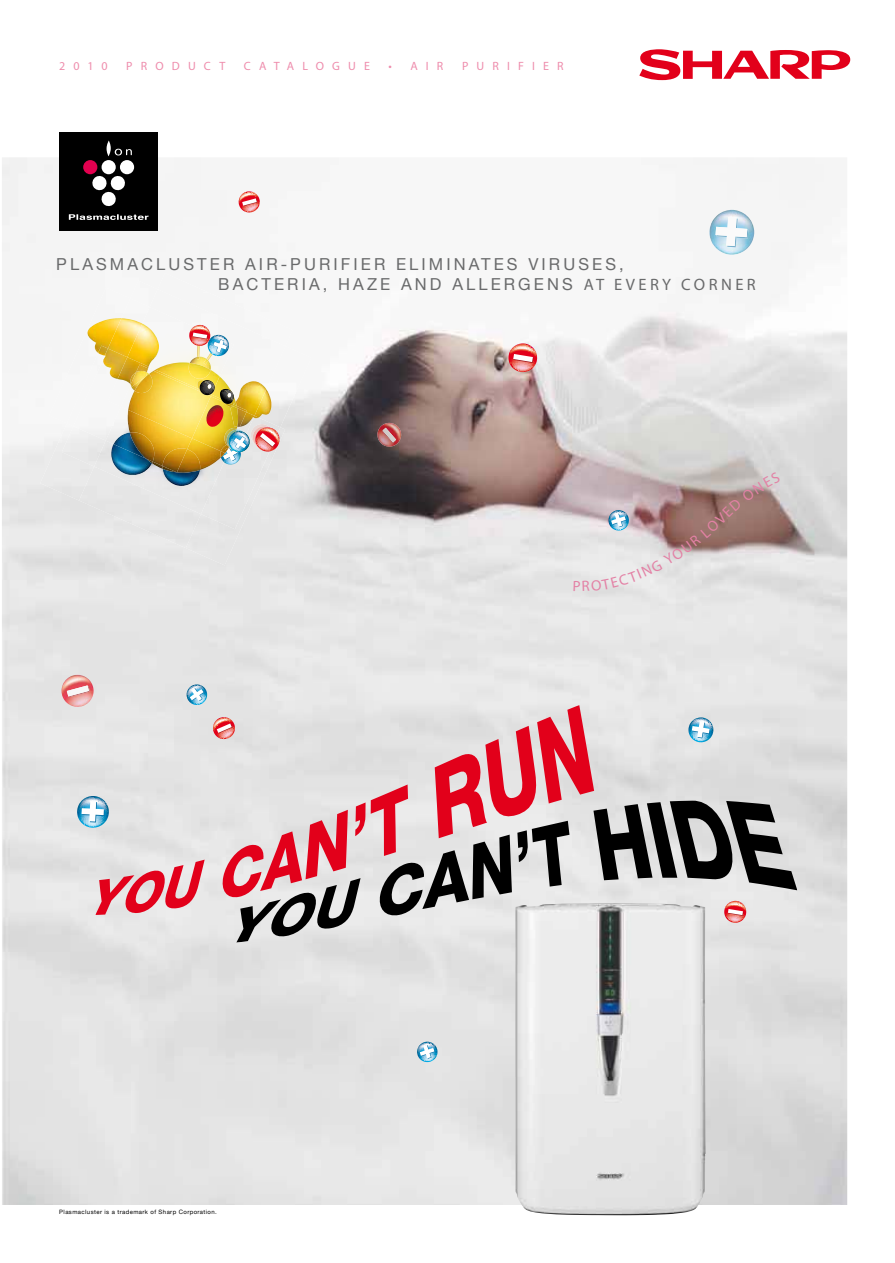
<style>
.page{position:relative;width:895px;height:1263px;background:#fff}
.page>*{position:absolute;margin:0;border:0;box-sizing:border-box;transform-origin:0 0}
.t1{font:16.5px/19.8px "Helvetica Neue";letter-spacing:.19em;color:#696a6b}
.t2{font:12px "Myriad Pro";letter-spacing:.68em;color:#ee8cac}
.t3{font:6px "Helvetica Neue";letter-spacing:.07em;color:#000}
.s1{font-family:"Myriad Pro"}
</style>
<div class="page">
<img style="left:2px;top:158px;width:845px;height:1047px">
<svg style="left:639px;top:49px;width:211px;height:31px"></svg>
<img style="left:515px;top:923px;width:191px;height:292px">
<svg style="left:239px;top:191px;width:21px;height:22px"></svg>
<img style="left:40px;top:423px;width:39px;height:77px">
<div style="left:79px;top:427px;width:206px;height:138px;background:#e5e5e5"></div>
<div style="left:79px;top:466px;width:122px;height:82px;background:#e8e8e8"></div>
<div style="left:158px;top:273px;width:135px;height:73px;background:#f5f5f5"></div>
<div style="left:49px;top:288px;width:81px;height:135px;background:#f5f5f5"></div>
<img style="left:67px;top:353px;width:31px;height:73px">
<img style="left:85px;top:318px;width:23px;height:35px">
<svg style="left:98px;top:346px;width:10px;height:10px"></svg>
<img style="left:130px;top:281px;width:28px;height:17px">
<svg style="left:134px;top:290px;width:15px;height:1px"></svg>
<img style="left:280px;top:346px;width:31px;height:81px">
<img style="left:62px;top:426px;width:32px;height:40px">
<div style="left:201px;top:462px;width:79px;height:67px;background:#e5e5e5"></div>
<img style="left:224px;top:462px;width:17px;height:3px">
<div style="left:94px;top:441px;width:130px;height:73px;background:#e7e7e7"></div>
<img style="left:111px;top:444px;width:41px;height:31px">
<img style="left:163px;top:473px;width:37px;height:13px">
<div style="left:150px;top:289px;width:135px;height:113px;background:#f7f7f6"></div>
<img style="left:121px;top:298px;width:29px;height:20px">
<img style="left:73px;top:356px;width:35px;height:85px">
<img style="left:106px;top:407px;width:22px;height:37px">
<img style="left:114px;top:432px;width:14px;height:27px">
<img style="left:108px;top:318px;width:34px;height:30px">
<img style="left:101px;top:348px;width:26px;height:31px">
<div style="left:142px;top:307px;width:92px;height:69px;background:#f6f5f5"></div>
<img style="left:108px;top:367px;width:47px;height:40px">
<img style="left:121px;top:368px;width:32px;height:42px">
<img style="left:127px;top:324px;width:32px;height:43px">
<img style="left:118px;top:357px;width:31px;height:27px">
<svg style="left:130px;top:365px;width:18px;height:6px"></svg>
<img style="left:152px;top:462px;width:69px;height:8px">
<img style="left:163px;top:451px;width:37px;height:22px">
<img style="left:220px;top:376px;width:16px;height:4px">
<img style="left:192px;top:438px;width:7px;height:13px">
<img style="left:128px;top:438px;width:64px;height:28px">
<img style="left:130px;top:438px;width:24px;height:24px">
<img style="left:163px;top:448px;width:24px;height:24px">
<img style="left:155px;top:362px;width:65px;height:18px">
<img style="left:153px;top:370px;width:36px;height:1px">
<img style="left:128px;top:371px;width:83px;height:67px">
<img style="left:189px;top:364px;width:22px;height:15px">
<img style="left:135px;top:374px;width:17px;height:19px">
<img style="left:227px;top:336px;width:2px;height:20px">
<img style="left:197px;top:380px;width:2px;height:14px">
<svg style="left:189px;top:325px;width:38px;height:39px"></svg>
<img style="left:199px;top:380px;width:81px;height:82px">
<img style="left:709px;top:210px;width:45px;height:45px">
<img style="left:716px;top:230px;width:32px;height:8px">
<img style="left:727px;top:219px;width:11px;height:28px">
<img style="left:715px;top:227px;width:32px;height:10px">
<img style="left:726px;top:217px;width:10px;height:29px">
<div style="left:59px;top:132px;width:99px;height:99px;background:#000"></div>
<div style="left:102px;top:160px;width:14px;height:14px;background:#fff;border-radius:50%"></div>
<div style="left:120px;top:160px;width:14px;height:14px;background:#fff;border-radius:50%"></div>
<div style="left:83px;top:160px;width:14px;height:14px;background:#e3004f;border-radius:50%"></div>
<svg style="left:92px;top:176px;width:33px;height:31px"></svg>
<svg style="left:106px;top:141px;width:5px;height:15px"></svg>
<svg style="left:115px;top:149px;width:17px;height:6px"></svg>
<svg style="left:69px;top:214px;width:80px;height:6px"></svg>
<svg style="left:95px;top:860px;width:110px;height:55px;background:#e4929c"></svg>
<svg style="left:220px;top:802px;width:145px;height:141px;background:#c99ea3"></svg>
<svg style="left:508px;top:343px;width:29px;height:29px"></svg>
<svg style="left:371px;top:705px;width:426px;height:218px;background:#c0aaad"></svg>
<img style="left:61px;top:675px;width:33px;height:32px">
<img style="left:69px;top:686px;width:21px;height:11px">
<img style="left:67px;top:685px;width:22px;height:11px">
<svg style="left:77px;top:796px;width:32px;height:32px"></svg>
<svg style="left:186px;top:684px;width:21px;height:21px"></svg>
<svg style="left:213px;top:717px;width:22px;height:22px"></svg>
<svg style="left:417px;top:1042px;width:20px;height:20px"></svg>
<img style="left:377px;top:423px;width:24px;height:24px">
<img style="left:382px;top:431px;width:14px;height:12px">
<img style="left:383px;top:428px;width:13px;height:14px">
<svg style="left:573px;top:472px;width:208px;height:119px;background:#c4b5b4"></svg>
<p class="t2" style="left:59px;top:58px;width:50px">2010</p>
<p class="t2" style="left:126px;top:58px;width:101px">PRODUCT</p>
<p class="t2" style="left:244px;top:58px;width:128px">CATALOGUE</p>
<p class="t2" style="left:388px;top:58px;width:56px">• AIR</p>
<p class="t2" style="left:462px;top:58px;width:103px">PURIFIER</p>
<p class="t1" style="left:218px;top:254px;width:539px;text-indent:-162px">PLASMACLUSTER AIR-PURIFIER ELIMINATES VIRUSES,<br>BACTERIA, HAZE AND ALLERGENS <span class="s1">AT EVERY CORNER</span></p>
<p class="t3" style="left:59px;top:1208px;width:159px">PLASMACLUSTER IS A TRADEMARK OF SHARP CORPORATION.</p>
</div>
